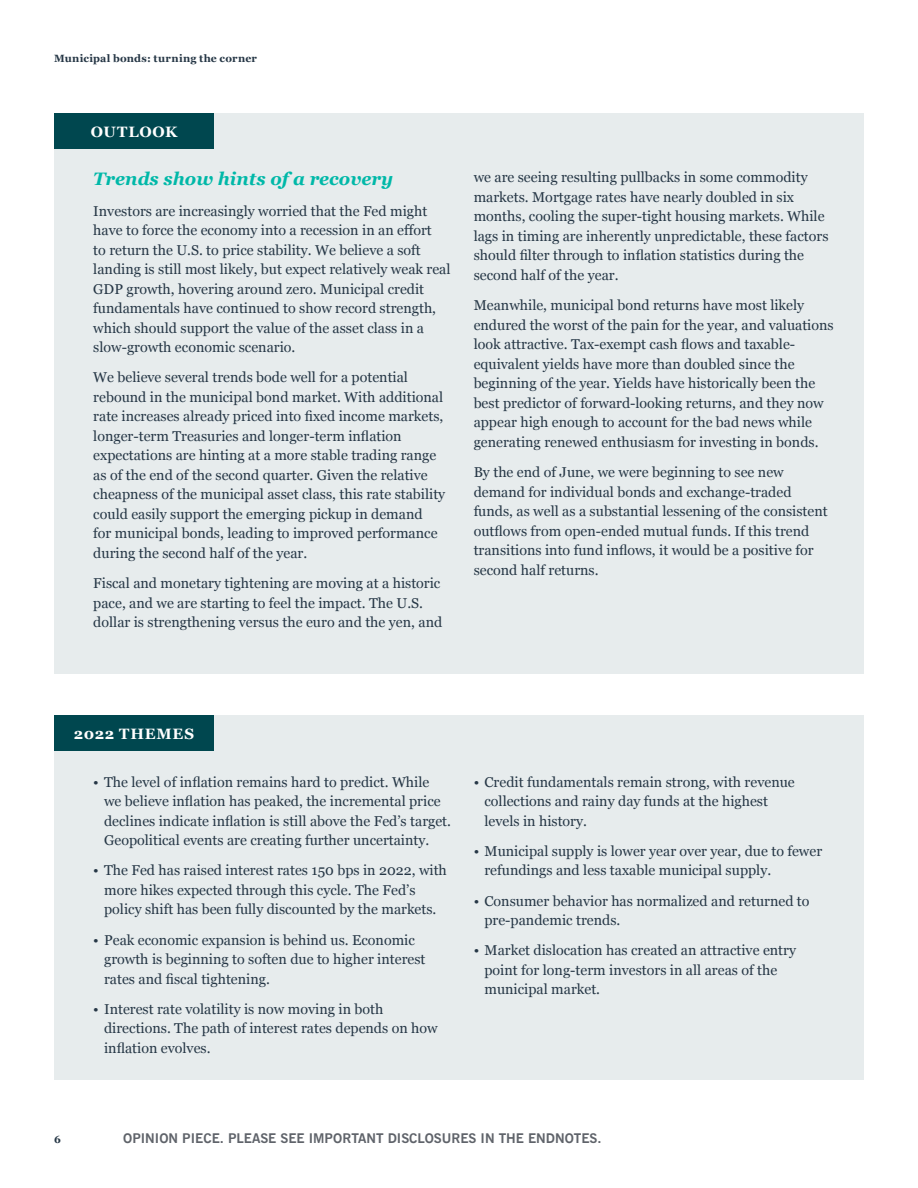
<style>
.page{position:relative;width:918px;height:1188px;background:#fff}
.page>*{position:absolute;margin:0;border:0;box-sizing:border-box;transform-origin:0 0}
.Body{font:italic 700 18px "Georgia";color:#00b8a8}
.Conclusion{font:700 15px "Georgia";letter-spacing:.05em;color:#fff}
.Body-2{font:14.25px/19.5px "Georgia";color:#263746}
.t1{font:700 13.5px "News Gothic BT";color:#5f636a}
.t2{font:700 10.5px "Georgia";letter-spacing:.025em;color:#263746}
</style>
<div class="page">
<div style="left:54px;top:113px;width:810px;height:561px;background:#e7eced"></div>
<div style="left:54px;top:113px;width:160px;height:36px;background:#00474f"></div>
<div style="left:54px;top:716px;width:810px;height:364px;background:#e7eced"></div>
<div style="left:54px;top:716px;width:160px;height:35px;background:#00474f"></div>
<p class="t2" style="left:54px;top:50px;width:205px">Municipal bonds: turning the corner</p>
<p class="Conclusion" style="left:91px;top:120px;width:88px">OUTLOOK</p>
<p class="Body" style="left:93px;top:166px;width:301px">Trends show hints of a recovery</p>
<p class="Body-2" style="left:93px;top:200px;width:359px">Investors are increasingly worried that the Fed might have to force the economy into a recession in an effort<br>to return the U.S. to price stability. We believe a soft landing is still most likely, but expect relatively weak real GDP growth, hovering around zero. Municipal credit fundamentals have continued to show record strength, which should support the value of the asset class in a slow-growth economic scenario.</p>
<p class="Body-2" style="left:93px;top:367px;width:353px">We believe several trends bode well for a potential rebound in the municipal bond market. With additional rate increases already priced into fixed income markets, longer-term Treasuries and longer-term inflation expectations are hinting at a more stable trading range as of the end of the second quarter. Given the relative cheapness of the municipal asset class, this rate stability could easily support the emerging pickup in demand<br>for municipal bonds, leading to improved performance during the second half of the year.</p>
<p class="Body-2" style="left:93px;top:573px;width:350px">Fiscal and monetary tightening are moving at a historic pace, and we are starting to feel the impact. The U.S. dollar is strengthening versus the euro and the yen, and</p>
<p class="Body-2" style="left:474px;top:167px;width:356px">we are seeing resulting pullbacks in some commodity markets. Mortgage rates have nearly doubled in six months, cooling the super-tight housing markets. While lags in timing are inherently unpredictable, these factors should filter through to inflation statistics during the second half of the year.</p>
<p class="Body-2" style="left:474px;top:295px;width:362px">Meanwhile, municipal bond returns have most likely endured the worst of the pain for the year, and valuations look attractive. Tax-exempt cash flows and taxable&shy;equivalent yields have more than doubled since the beginning of the year. Yields have historically been the best predictor of forward-looking returns, and they now appear high enough to account for the bad news while generating renewed enthusiasm for investing in bonds.</p>
<p class="Body-2" style="left:474px;top:462px;width:356px">By the end of June, we were beginning to see new demand for individual bonds and exchange-traded funds, as well as a substantial lessening of the consistent outflows from open-ended mutual funds. If this trend transitions into fund inflows, it would be a positive for second half returns.</p>
<p class="Conclusion" style="left:74px;top:723px;width:122px">2022 THEMES</p>
<p class="Body-2" style="left:104px;top:771px;width:348px;text-indent:-11px">• The level of inflation remains hard to predict. While<br>we believe inflation has peaked, the incremental price declines indicate inflation is still above the Fed’s target.<br>Geopolitical events are creating further uncertainty.</p>
<p class="Body-2" style="left:104px;top:860px;width:344px;text-indent:-11px">• The Fed has raised interest rates 150 bps in 2022, with more hikes expected through this cycle. The Fed’s policy shift has been fully discounted by the markets.</p>
<p class="Body-2" style="left:104px;top:929px;width:323px;text-indent:-11px">• Peak economic expansion is behind us. Economic growth is beginning to soften due to higher interest rates and fiscal tightening.</p>
<p class="Body-2" style="left:104px;top:999px;width:335px;text-indent:-11px">• Interest rate volatility is now moving in both directions. The path of interest rates depends on how inflation evolves.</p>
<p class="Body-2" style="left:484px;top:771px;width:312px;text-indent:-11px">• Credit fundamentals remain strong, with revenue collections and rainy day funds at the highest levels in history.</p>
<p class="Body-2" style="left:484px;top:841px;width:339px;text-indent:-11px">• Municipal supply is lower year over year, due to fewer refundings and less taxable municipal supply.</p>
<p class="Body-2" style="left:484px;top:890px;width:327px;text-indent:-11px">• Consumer behavior has normalized and returned to pre-pandemic trends.</p>
<p class="Body-2" style="left:484px;top:940px;width:313px;text-indent:-11px">• Market dislocation has created an attractive entry point for long-term investors in all areas of the municipal market.</p>
<p class="t2" style="left:54px;top:1131px;width:8px">6</p>
<p class="t1" style="left:123px;top:1130px;width:480px">OPINION PIECE. PLEASE SEE IMPORTANT DISCLOSURES IN THE ENDNOTES.</p>
</div>
